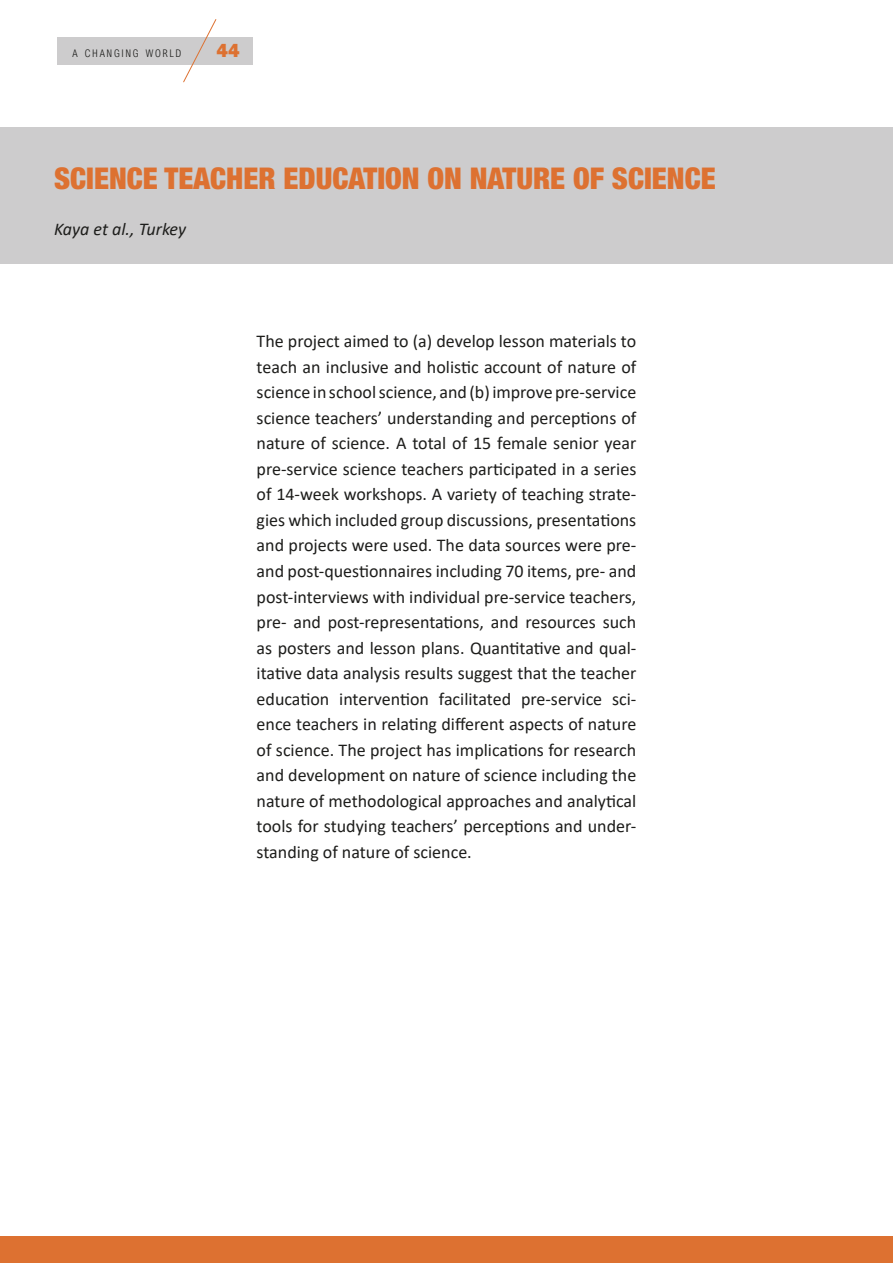
<style>
.page{position:relative;width:893px;height:1263px;background:#fff}
.page>*{position:absolute;margin:0;border:0;box-sizing:border-box;transform-origin:0 0}
.grote_kop{font:900 condensed 30px "Helvetica Neue LT Std";color:#dd7131}
.t1{font:800 19.5px "Franklin Gothic";color:#dd7131}
.cursief{font:18px/25.5px "Calibri";color:#1d1d1b;text-align:justify}
.cursief-2{font:italic 18px "Calibri";letter-spacing:-.005em;color:#1d1d1b}
.t2{font:300 10.5px "Arial Nova Cond";letter-spacing:.155em;color:#1d1d1b}
</style>
<div class="page">
<div style="left:57px;top:37px;width:196px;height:27px;background:#cdcccd"></div>
<svg style="left:183px;top:19px;width:34px;height:64px"></svg>
<div style="left:0;top:1236px;width:893px;height:27px;background:#dd7131"></div>
<div style="left:0;top:128px;width:893px;height:136px;background:#cdcccd"></div>
<p class="t2" style="left:72px;top:47px;width:110px">A CHANGING WORLD</p>
<p class="t1" style="left:216px;top:38px;width:25px">44</p>
<p class="grote_kop" style="left:54px;top:160px;width:663px">SCIENCE TEACHER EDUCATION ON NATURE OF SCIENCE</p>
<p class="cursief-2" style="left:54px;top:216px;width:134px">Kaya et al., Turkey</p>
<p class="cursief" style="left:257px;top:328px;width:381px">The project aimed to (a) develop lesson materials to teach an inclusive and holistic account of nature of science in school science, and (b) improve pre-service science teachers’ understanding and perceptions of nature of science. A total of 15 female senior year pre-service science teachers participated in a series of 14-week workshops. A variety of teaching strate&shy;gies which included group discussions, presentations and projects were used. The data sources were pre&shy;and post-questionnaires including 70 items, pre- and post-interviews with individual pre-service teachers, pre- and post-representations, and resources such as posters and lesson plans. Quantitative and qual&shy;itative data analysis results suggest that the teacher education intervention facilitated pre-service sci&shy;ence teachers in relating different aspects of nature of science. The project has implications for research and development on nature of science including the nature of methodological approaches and analytical tools for studying teachers’ perceptions and under&shy;standing of nature of science.</p>
</div>
